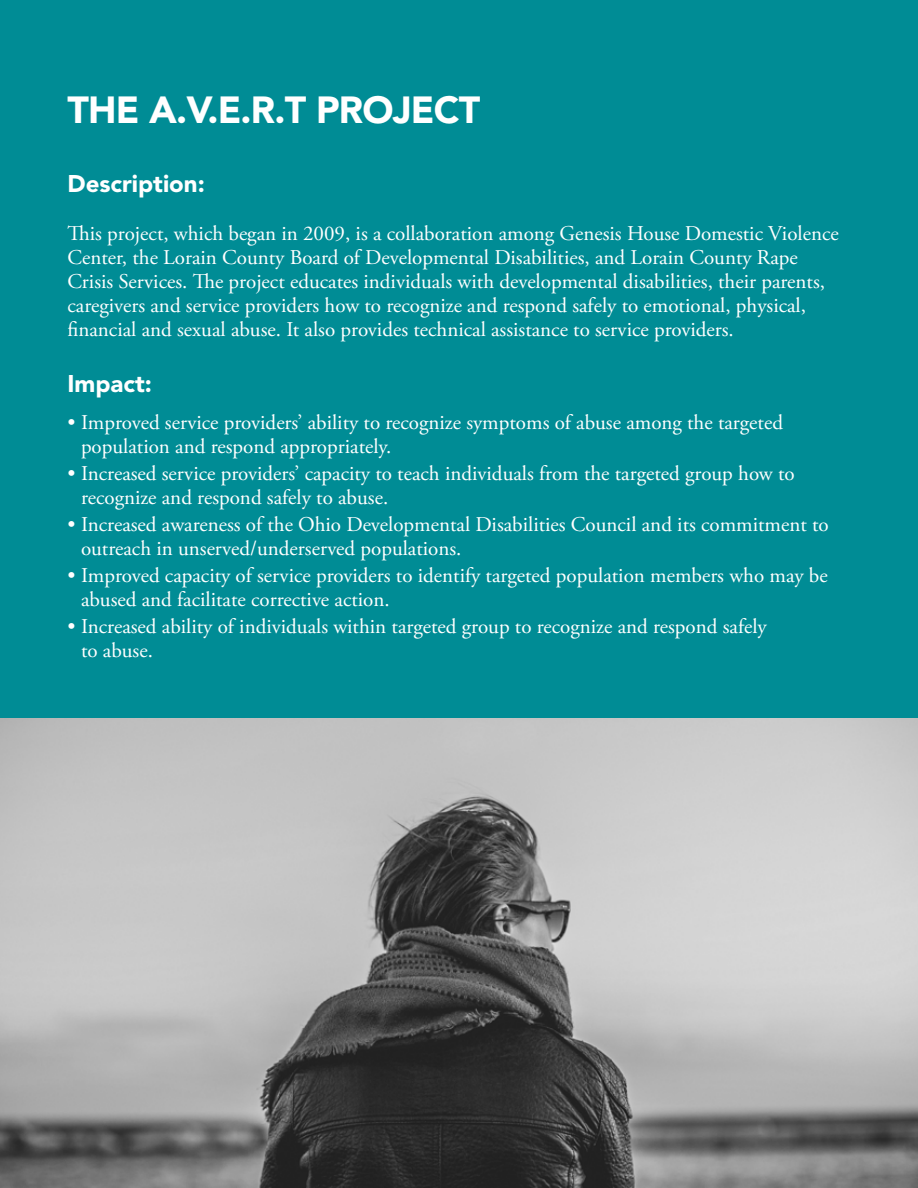
<style>
.page{position:relative;width:918px;height:1188px;background:#fff}
.page>*{position:absolute;margin:0;border:0;box-sizing:border-box;transform-origin:0 0}
.t1{font:900 37.5px "Avenir LT Std";letter-spacing:-.02em;color:#fff}
.t2{font:900 24px "Avenir LT Std";color:#fff}
.t3{font:21px/24px "Adobe Garamond Pro";color:#fff}
</style>
<div class="page">
<div style="left:0;top:0;width:918px;height:920px;background:#008c95"></div>
<img style="left:0;top:718px;width:918px;height:470px">
<h1 class="t1" style="left:68px;top:87px;width:414px">THE A.V.E.R.T PROJECT</h1>
<p class="t2" style="left:68px;top:169px;width:139px">Description:</p>
<p class="t3" style="left:68px;top:222px;width:773px">This project, which began in 2009, is a collaboration among Genesis House Domestic Violence Center, the Lorain County Board of Developmental Disabilities, and Lorain County Rape Crisis Services. The project educates individuals with developmental disabilities, their parents, caregivers and service providers how to recognize and respond safely to emotional, physical, financial and sexual abuse. It also provides technical assistance to service providers.</p>
<p class="t2" style="left:68px;top:369px;width:86px">Impact:</p>
<p class="t3" style="left:81px;top:411px;width:704px;text-indent:-14px">• Improved service providers’ ability to recognize symptoms of abuse among the targeted population and respond appropriately.</p>
<p class="t3" style="left:81px;top:462px;width:715px;text-indent:-14px">• Increased service providers’ capacity to teach individuals from the targeted group how to recognize and respond safely to abuse.</p>
<p class="t3" style="left:81px;top:513px;width:749px;text-indent:-14px">• Increased awareness of the Ohio Developmental Disabilities Council and its commitment to outreach in unserved/underserved populations.</p>
<p class="t3" style="left:81px;top:564px;width:748px;text-indent:-14px">• Improved capacity of service providers to identify targeted population members who may be abused and facilitate corrective action.</p>
<p class="t3" style="left:81px;top:615px;width:687px;text-indent:-14px">• Increased ability of individuals within targeted group to recognize and respond safely to abuse.</p>
</div>
